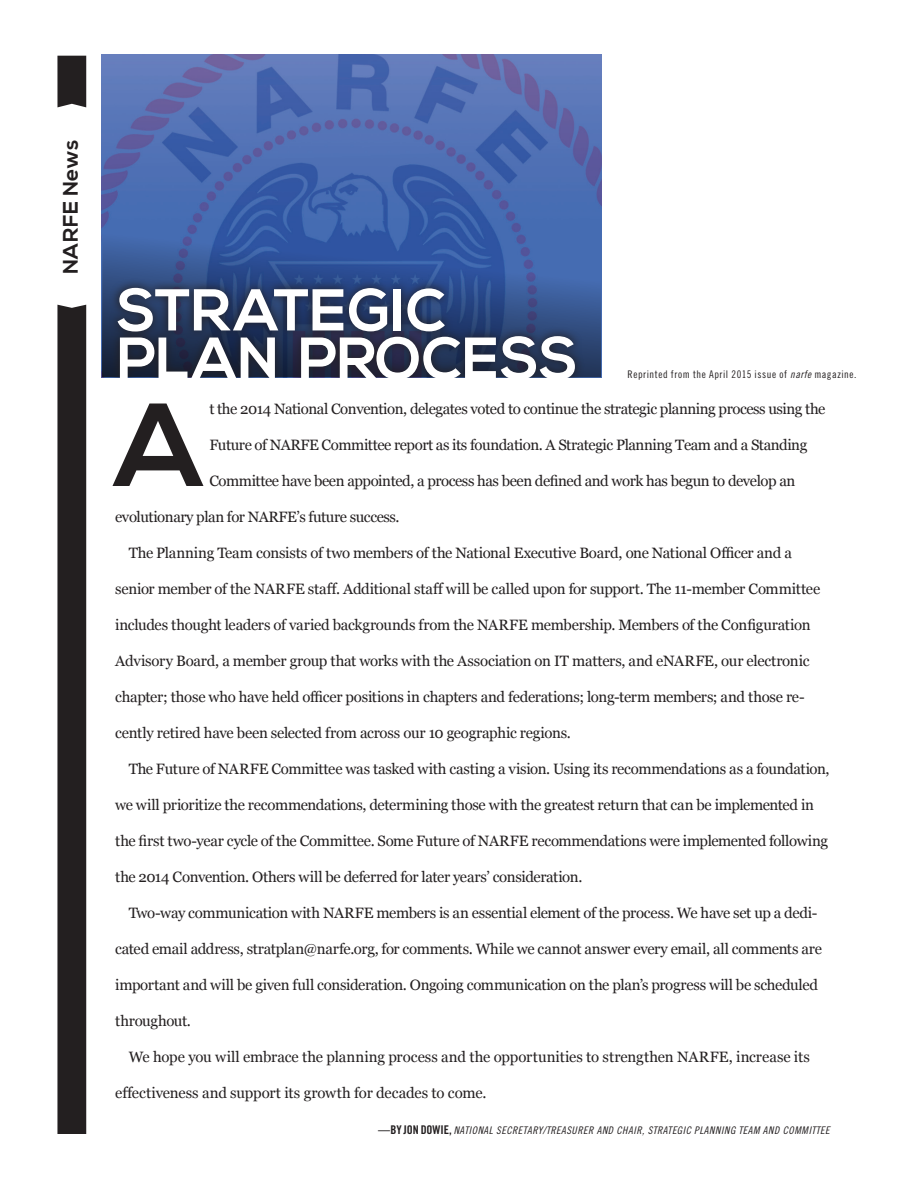
<style>
.page{position:relative;width:918px;height:1188px;background:#fff}
.page>*{position:absolute;margin:0;border:0;box-sizing:border-box;transform-origin:0 0}
.Intro_Drop_Cap{font:700 117.9px "Nexa";color:#231f20}
.Headline_Rev{font:700 58.8px/48.3px "Nexa";color:#fff}
.NAFRE_News{font:700 21px "Nexa";letter-spacing:.025em;color:#231f20}
.Body_Text{font:15px "Georgia";letter-spacing:-.015em;color:#231f20}
.Intro_Drop_Cap-2{font:15px "Georgia";letter-spacing:-.03em;color:#231f20}
.Body_Text-2{font:10.5px "Trade Gothic LT Std Cn 18 Obl";letter-spacing:.05em;color:#231f20}
.Body_Text-3{font:10.5px "Trade Gothic Cond Eighteen";letter-spacing:.055em;color:#231f20}
.s1{font-family:"Trade Gothic Cond Eighteen Obl"}
.s2{font-family:"Trade Gothic LT Std Bd Cn 20";font-size:12px}
</style>
<div class="page">
<svg style="left:57px;top:56px;width:29px;height:51px"></svg>
<img style="left:102px;top:54px;width:499px;height:324px">
<div style="left:57px;top:305px;width:29px;height:829px;background:#231f20"></div>
<svg style="left:102px;top:147px;width:499px;height:230px;background:#3f61a7"></svg>
<svg style="left:109px;top:279px;width:475px;height:99px;background:#253354"></svg>
<p class="NAFRE_News" style="left:58px;top:274px;width:136px;rotate:-90deg">NARFE News</p>
<p class="Headline_Rev" style="left:117px;top:288px;width:463px">STRATEGIC<br>PLAN PROCESS</p>
<p class="Body_Text-3" style="left:628px;top:368px;width:230px">Reprinted from the April 2015 issue of <span class="s1">narfe</span> magazine.</p>
<p class="Intro_Drop_Cap" style="left:115px;top:377px;width:90px">A</p>
<p class="Intro_Drop_Cap-2" style="left:209px;top:398px;width:618px">t the 2014 National Convention, delegates voted to continue the strategic planning process using the</p>
<p class="Intro_Drop_Cap-2" style="left:209px;top:434px;width:600px">Future of NARFE Committee report as its foundation. A Strategic Planning Team and a Standing</p>
<p class="Intro_Drop_Cap-2" style="left:209px;top:470px;width:588px">Committee have been appointed, a process has been defined and work has begun to develop an</p>
<p class="Intro_Drop_Cap-2" style="left:115px;top:506px;width:286px">evolutionary plan for NARFE’s future success.</p>
<p class="Body_Text" style="left:129px;top:542px;width:665px">The Planning Team consists of two members of the National Executive Board, one National Officer and a</p>
<p class="Body_Text" style="left:115px;top:578px;width:707px">senior member of the NARFE staff. Additional staff will be called upon for support. The 11-member Committee</p>
<p class="Body_Text" style="left:115px;top:614px;width:697px">includes thought leaders of varied backgrounds from the NARFE membership. Members of the Configuration</p>
<p class="Body_Text" style="left:115px;top:650px;width:696px">Advisory Board, a member group that works with the Association on IT matters, and eNARFE, our electronic</p>
<p class="Body_Text" style="left:115px;top:686px;width:691px">chapter; those who have held officer positions in chapters and federations; long-term members; and those re-</p>
<p class="Body_Text" style="left:115px;top:722px;width:457px">cently retired have been selected from across our 10 geographic regions.</p>
<p class="Body_Text" style="left:129px;top:758px;width:702px">The Future of NARFE Committee was tasked with casting a vision. Using its recommendations as a foundation,</p>
<p class="Body_Text" style="left:115px;top:794px;width:700px">we will prioritize the recommendations, determining those with the greatest return that can be implemented in</p>
<p class="Body_Text" style="left:115px;top:830px;width:714px">the first two-year cycle of the Committee. Some Future of NARFE recommendations were implemented following</p>
<p class="Body_Text" style="left:115px;top:866px;width:469px">the 2014 Convention. Others will be deferred for later years’ consideration.</p>
<p class="Body_Text" style="left:129px;top:902px;width:690px">Two-way communication with NARFE members is an essential element of the process. We have set up a dedi-</p>
<p class="Body_Text" style="left:115px;top:938px;width:708px">cated email address, stratplan@narfe.org, for comments. While we cannot answer every email, all comments are</p>
<p class="Body_Text" style="left:115px;top:974px;width:704px">important and will be given full consideration. Ongoing communication on the plan’s progress will be scheduled</p>
<p class="Body_Text" style="left:115px;top:1010px;width:77px">throughout.</p>
<p class="Body_Text" style="left:129px;top:1046px;width:683px">We hope you will embrace the planning process and the opportunities to strengthen NARFE, increase its</p>
<p class="Body_Text" style="left:115px;top:1082px;width:373px">effectiveness and support its growth for decades to come.</p>
<p class="Body_Text-2" style="left:378px;top:1124px;width:453px"><span class="s2">—BY JON DOWIE,</span> NATIONAL SECRETARY/TREASURER AND CHAIR, STRATEGIC PLANNING TEAM AND COMMITTEE</p>
</div>
